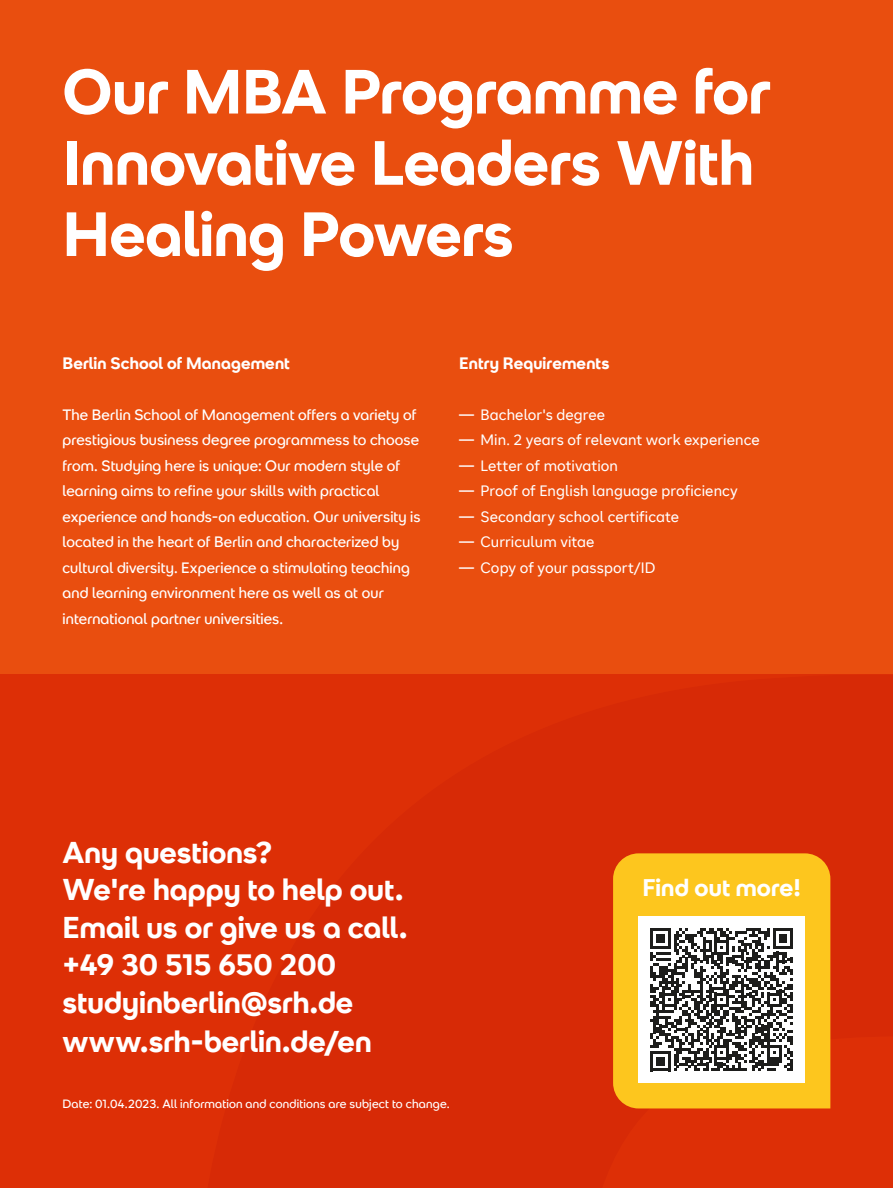
<style>
.page{position:relative;width:893px;height:1188px;background:#e94e0f}
.page>*{position:absolute;margin:0;border:0;box-sizing:border-box;transform-origin:0 0}
.t1{font:700 62.25px/71.2px "SRH Headline";letter-spacing:-.005em;color:#fff}
.t2{font:700 30px/38px "SRH Headline";color:#fff}
.t3{font:700 24px "SRH Headline";letter-spacing:.005em;color:#fff}
.t4{font:700 16.5px "SRH Headline";letter-spacing:.005em;color:#fff}
.t5{font:15px/25.5px "SRH Headline";letter-spacing:.01em;color:#fff}
.t6{font:15px "SRH Text";letter-spacing:.005em;color:#fff}
.t7{font:12px "SRH Headline";letter-spacing:.015em;color:#fff}
</style>
<div class="page">
<div style="left:0;top:674px;width:893px;height:514px;background:#dd2f06"></div>
<div style="left:613px;top:853px;width:217px;height:255px;background:#fdc61e"></div>
<div style="left:639px;top:917px;width:166px;height:166px;background:#fff"></div>
<svg style="left:650px;top:928px;width:143px;height:143px"></svg>
<h1 class="t1" style="left:63px;top:56px;width:709px">Our MBA Programme for<br>Innovative Leaders With<br>Healing Powers</h1>
<p class="t4" style="left:63px;top:353px;width:229px">Berlin School of Management</p>
<p class="t5" style="left:63px;top:402px;width:360px">The Berlin School of Management offers a variety of prestigious business degree programmess to choose from. Studying here is unique: Our modern style of learning aims to refine your skills with practical experience and hands-on education. Our university is located in the heart of Berlin and characterized by cultural diversity. Experience a stimulating teaching and learning environment here as well as at our international partner universities.</p>
<p class="t4" style="left:459px;top:353px;width:152px">Entry Requirements</p>
<p class="t6" style="left:459px;top:406px;width:147px">— Bachelor's degree</p>
<p class="t6" style="left:459px;top:431px;width:302px">— Min. 2 years of relevant work experience</p>
<p class="t6" style="left:459px;top:457px;width:160px">— Letter of motivation</p>
<p class="t6" style="left:459px;top:482px;width:280px">— Proof of English language proficiency</p>
<p class="t6" style="left:459px;top:508px;width:221px">— Secondary school certificate</p>
<p class="t6" style="left:459px;top:533px;width:137px">— Curriculum vitae</p>
<p class="t6" style="left:459px;top:559px;width:198px">— Copy of your passport/ID</p>
<h2 class="t2" style="left:63px;top:833px;width:347px">Any questions?<br>We're happy to help out.<br>Email us or give us a call. +49 30 515 650 200 studyinberlin@srh.de www.srh-berlin.de/en</h2>
<p class="t7" style="left:63px;top:1097px;width:389px">Date: 01.04.2023. All information and conditions are subject to change.</p>
<h3 class="t3" style="left:642px;top:874px;width:160px">Find out more!</h3>
</div>
